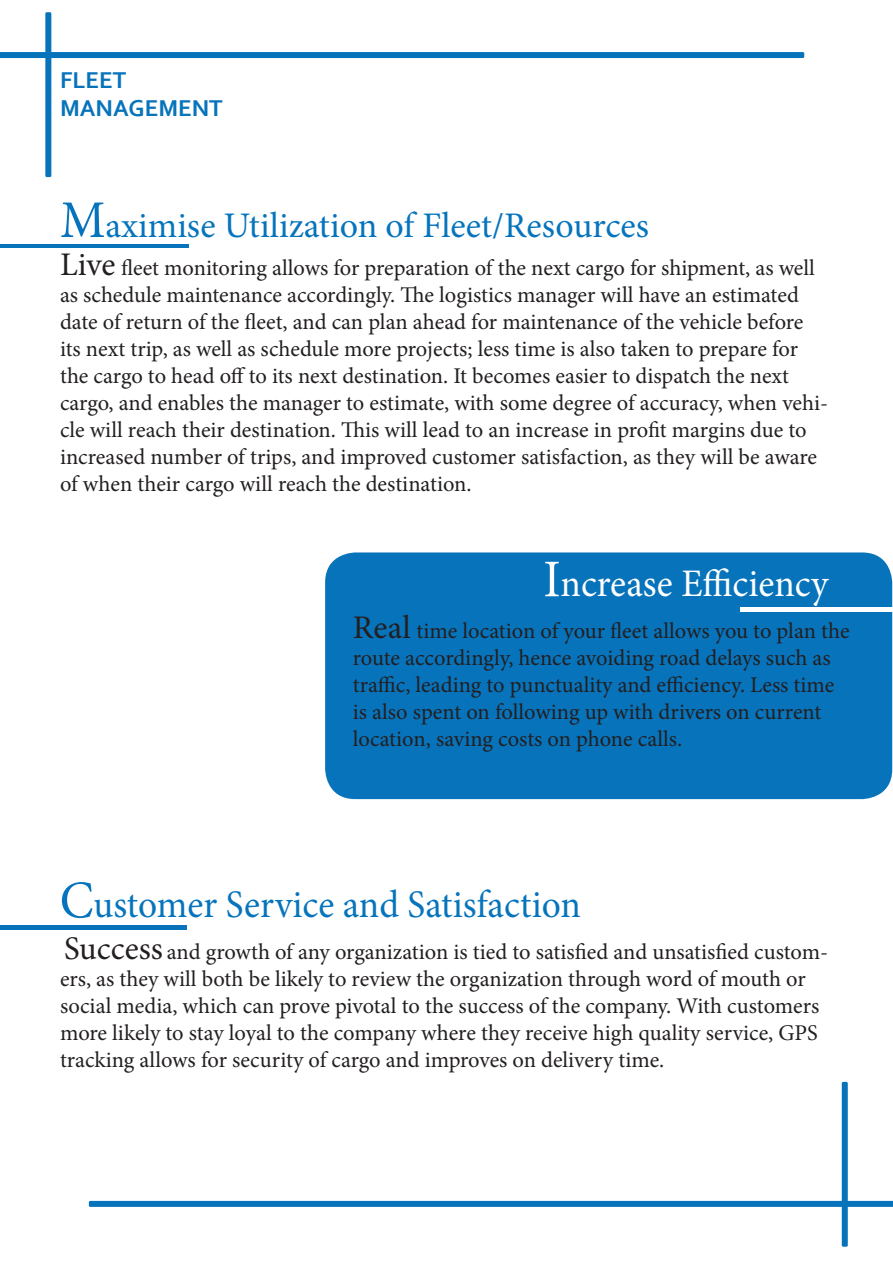
<style>
.page{position:relative;width:893px;height:1263px;background:#fff}
.page>*{position:absolute;margin:0;border:0;box-sizing:border-box;transform-origin:0 0}
.t1{font:39px "Minion Pro";color:#0574bc;scale:.96 1}
.t2{font:39px "Minion Pro";color:#fff;scale:.96 1}
.t3{font:36px "Minion Pro";color:#0574bc}
.t4{font:700 24px/28.8px "Corbel";color:#0773bb}
.t5{font:22.5px/27px "Minion Pro";color:#231f20}
.s1{font-size:53.1px}
.s2{font-size:33px}
</style>
<div class="page">
<div style="left:45px;top:12px;width:6px;height:165px;background:#0773bb;border-radius:2px"></div>
<svg style="left:0;top:52px;width:804px;height:6px;background:#0874bb"></svg>
<div style="left:842px;top:1082px;width:6px;height:165px;background:#0773bb;border-radius:2px"></div>
<svg style="left:89px;top:1201px;width:804px;height:6px;background:#0a75bc"></svg>
<div style="left:325px;top:552px;width:567px;height:247px;background:#0773bb;border-radius:30px"></div>
<svg style="left:0;top:244px;width:189px;height:4px"></svg>
<div style="left:740px;top:607px;width:153px;height:5px;background:#fff"></div>
<div style="left:0;top:925px;width:187px;height:5px;background:#0773bb"></div>
<p class="t4" style="left:60px;top:65px;width:164px">FLEET<br>MANAGEMENT</p>
<p class="t3" style="left:60px;top:201px;width:591px"><span class="s1">M</span>aximise Utilization of Fleet/Resources</p>
<p class="t5" style="left:60px;top:254px;width:770px"><span class="s2">Live</span> fleet monitoring allows for preparation of the next cargo for shipment, as well as schedule maintenance accordingly. The logistics manager will have an estimated date of return of the fleet, and can plan ahead for maintenance of the vehicle before its next trip, as well as schedule more projects; less time is also taken to prepare for the cargo to head off to its next destination. It becomes easier to dispatch the next cargo, and enables the manager to estimate, with some degree of accuracy, when vehi&shy;cle will reach their destination. This will lead to an increase in profit margins due to increased number of trips, and improved customer satisfaction, as they will be aware of when their cargo will reach the destination.</p>
<p class="t2" style="left:543px;top:558px;width:299px"><span class="s1">I</span>ncrease Efficiency</p>
<p class="t5" style="left:353px;top:618px;width:498px"><span class="s2">Real</span> time location of your fleet allows you to plan the route accordingly, hence avoiding road delays such as traffic, leading to punctuality and efficiency. Less time is also spent on following up with drivers on current location, saving costs on phone calls.</p>
<p class="t1" style="left:60px;top:879px;width:545px"><span class="s1">C</span>ustomer Service and Satisfaction</p>
<p class="t5" style="left:60px;top:938px;width:770px"><span class="s2">Success</span> and growth of any organization is tied to satisfied and unsatisfied custom&shy;ers, as they will both be likely to review the organization through word of mouth or social media, which can prove pivotal to the success of the company. With customers more likely to stay loyal to the company where they receive high quality service, GPS tracking allows for security of cargo and improves on delivery time.</p>
</div>
